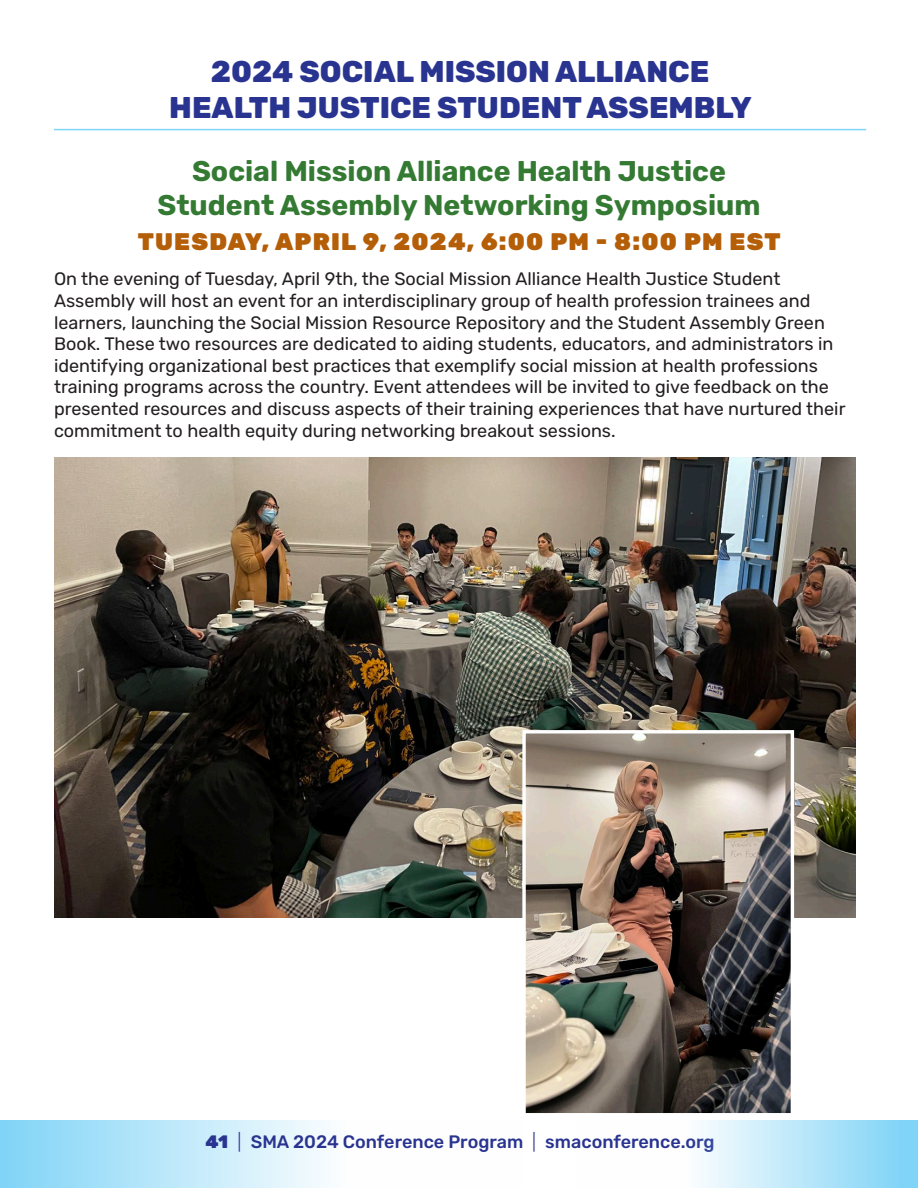
<style>
.page{position:relative;width:918px;height:1188px;background:#fff}
.page>*{position:absolute;margin:0;border:0;box-sizing:border-box;transform-origin:0 0}
.navy_header_rubik{font:800 30px/36px "Rubik";color:#293490;text-align:center}
.rubik_green_sub{font:700 28.5px/34.2px "Rubik";color:#347a33;text-align:center}
.subhead_orange_time{font:900 24px "Rubik";letter-spacing:.05em;color:#b55e08}
.site_body{font:18px/21.6px "Rubik";color:#231f20}
.t1{font:500 18px "Rubik";color:#293490}
.s1{font-weight:900}
.s2{font-weight:300}
</style>
<div class="page">
<svg style="left:0;top:1120px;width:324px;height:68px;background:#b9e7fa"></svg>
<svg style="left:700px;top:1120px;width:218px;height:68px;background:#b6e6fa"></svg>
<img style="left:54px;top:457px;width:802px;height:461px">
<hr style="left:54px;top:129px;width:812px;height:1px;background:#80d4f7">
<img style="left:526px;top:734px;width:264px;height:378px">
<div style="left:522px;top:730px;width:272px;height:386px;border:3px solid #fff"></div>
<p class="navy_header_rubik" style="left:169px;top:54px;width:584px">2024 SOCIAL MISSION ALLIANCE<br>HEALTH JUSTICE STUDENT ASSEMBLY</p>
<p class="rubik_green_sub" style="left:157px;top:154px;width:605px">Social Mission Alliance Health Justice<br>Student Assembly Networking Symposium</p>
<p class="subhead_orange_time" style="left:138px;top:228px;width:644px">TUESDAY, APRIL 9, 2024, 6:00 PM - 8:00 PM EST</p>
<p class="site_body" style="left:54px;top:269px;width:793px">On the evening of Tuesday, April 9th, the Social Mission Alliance Health Justice Student Assembly will host an event for an interdisciplinary group of health profession trainees and learners, launching the Social Mission Resource Repository and the Student Assembly Green Book. These two resources are dedicated to aiding students, educators, and administrators in identifying organizational best practices that exemplify social mission at health professions training programs across the country. Event attendees will be invited to give feedback on the presented resources and discuss aspects of their training experiences that have nurtured their commitment to health equity during networking breakout sessions.</p>
<p class="t1" style="left:206px;top:1129px;width:511px"><span class="s1">41</span> <span class="s2">|</span> SMA 2024 Conference Program <span class="s2">|</span> smaconference.org</p>
</div>
